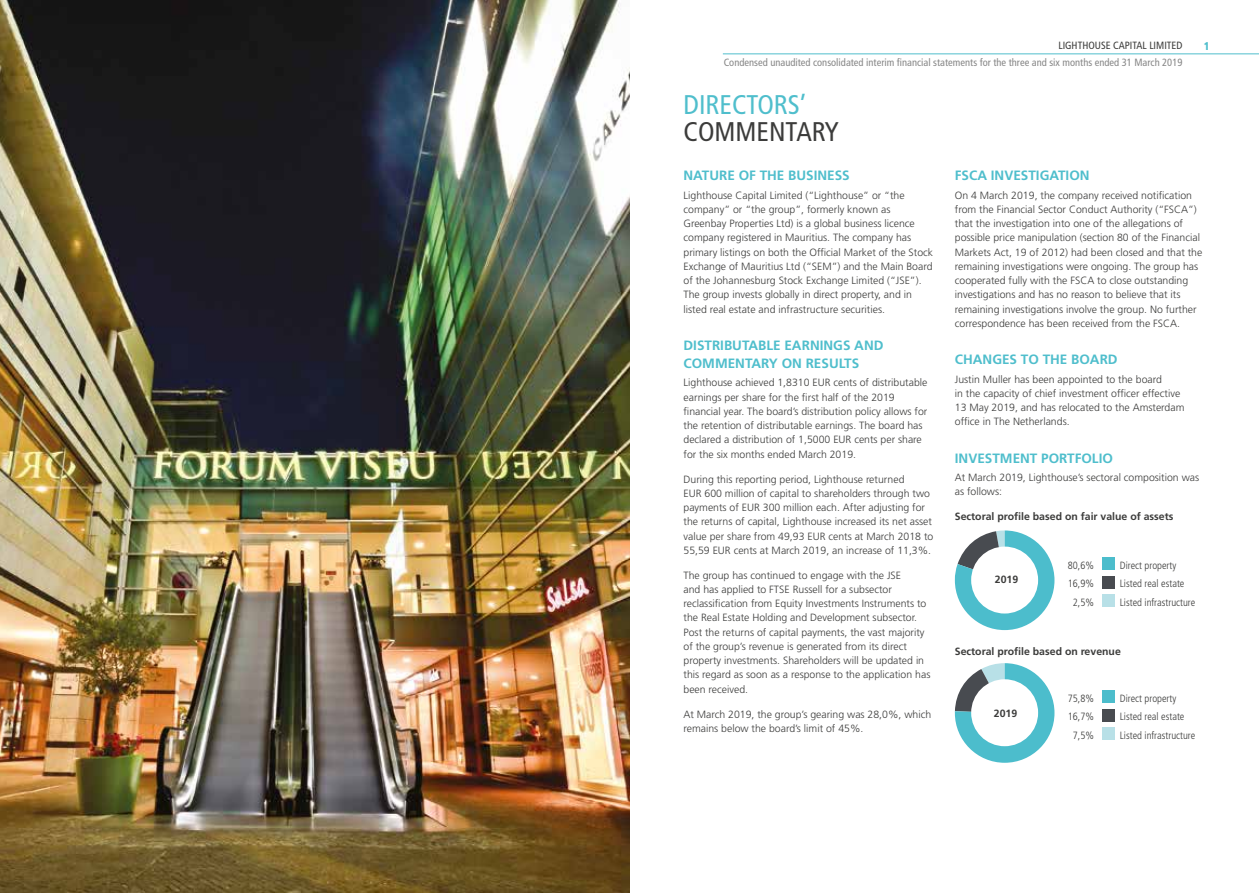
<style>
.page{position:relative;width:1259px;height:893px;background:#fff}
.page>*{position:absolute;margin:0;border:0;box-sizing:border-box;transform-origin:0 0}
.t1{font:condensed 27px "Frutiger LT Std";color:#4fbecc}
.t2{font:condensed 27px "Frutiger LT Std";color:#3c3c3b}
.t3{font:700 13.5px/18px "Frutiger LT Std";color:#4fbecc}
.t4{font:900 condensed 11.25px "Frutiger LT Std";color:#4fbecc}
.t5{font:300 10.5px/14.2px "Frutiger LT Std";color:#3c3c3b}
.t6{font:300 condensed 10.5px "Frutiger LT Std";color:#3c3c3b}
.t7{font:condensed 10.5px "Frutiger LT Std";color:#878787}
.t8{font:700 10.5px "Frutiger LT Std";color:#3c3c3b}
.t9{font:condensed 10.5px "Frutiger LT Std";color:#3c3c3b}
</style>
<div class="page">
<hr style="left:723px;top:53px;width:536px;height:1px;background:#4fbecc">
<div style="left:1102px;top:558px;width:12px;height:12px;background:#4cbdcc"></div>
<div style="left:1102px;top:576px;width:12px;height:13px;background:#484b50"></div>
<div style="left:1102px;top:595px;width:12px;height:12px;background:#b8e0e7"></div>
<svg style="left:955px;top:530px;width:99px;height:100px"></svg>
<div style="left:971px;top:547px;width:67px;height:66px;background:#fff;border-radius:50%"></div>
<div style="left:1102px;top:690px;width:12px;height:13px;background:#4cbdcc"></div>
<div style="left:1102px;top:709px;width:12px;height:12px;background:#484b50"></div>
<div style="left:1102px;top:727px;width:12px;height:13px;background:#b8e0e7"></div>
<svg style="left:955px;top:663px;width:42px;height:42px"></svg>
<svg style="left:955px;top:663px;width:99px;height:100px;background:#56aeba"></svg>
<div style="left:971px;top:679px;width:67px;height:67px;background:#fff;border-radius:50%"></div>
<img style="left:0;top:0;width:629px;height:893px">
<p class="t9" style="left:1058px;top:40px;width:125px">LIGHTHOUSE CAPITAL LIMITED</p>
<p class="t7" style="left:723px;top:56px;width:460px">Condensed unaudited consolidated interim financial statements for the three and six months ended 31 March 2019</p>
<p class="t4" style="left:1203px;top:39px;width:7px">1</p>
<h1 class="t1" style="left:683px;top:89px;width:124px">DIRECTORS’</h1>
<h1 class="t2" style="left:683px;top:116px;width:157px">COMMENTARY</h1>
<p class="t3" style="left:683px;top:167px;width:168px">NATURE OF THE BUSINESS</p>
<p class="t5" style="left:683px;top:188px;width:251px">Lighthouse Capital Limited (“Lighthouse” or “the company” or “the group”, formerly known as Greenbay Properties Ltd) is a global business licence company registered in Mauritius. The company has primary listings on both the Official Market of the Stock Exchange of Mauritius Ltd (“SEM”) and the Main Board of the Johannesburg Stock Exchange Limited (“JSE”).<br>The group invests globally in direct property, and in listed real estate and infrastructure securities.</p>
<p class="t3" style="left:683px;top:336px;width:201px">DISTRIBUTABLE EARNINGS AND<br>COMMENTARY ON RESULTS</p>
<p class="t5" style="left:683px;top:376px;width:245px">Lighthouse achieved 1,8310 EUR cents of distributable earnings per share for the first half of the 2019 financial year. The board’s distribution policy allows for the retention of distributable earnings. The board has declared a distribution of 1,5000 EUR cents per share for the six months ended March 2019.</p>
<p class="t5" style="left:683px;top:472px;width:251px">During this reporting period, Lighthouse returned<br>EUR 600 million of capital to shareholders through two payments of EUR 300 million each. After adjusting for the returns of capital, Lighthouse increased its net asset value per share from 49,93 EUR cents at March 2018 to 55,59 EUR cents at March 2019, an increase of 11,3%.</p>
<p class="t5" style="left:683px;top:568px;width:248px">The group has continued to engage with the JSE<br>and has applied to FTSE Russell for a subsector reclassification from Equity Investments Instruments to the Real Estate Holding and Development subsector.<br>Post the returns of capital payments, the vast majority of the group’s revenue is generated from its direct property investments. Shareholders will be updated in this regard as soon as a response to the application has been received.</p>
<p class="t5" style="left:683px;top:707px;width:249px">At March 2019, the group’s gearing was 28,0%, which remains below the board’s limit of 45%.</p>
<p class="t3" style="left:955px;top:167px;width:136px">FSCA INVESTIGATION</p>
<p class="t5" style="left:955px;top:188px;width:249px">On 4 March 2019, the company received notification from the Financial Sector Conduct Authority (“FSCA”) that the investigation into one of the allegations of possible price manipulation (section 80 of the Financial Markets Act, 19 of 2012) had been closed and that the remaining investigations were ongoing. The group has cooperated fully with the FSCA to close outstanding investigations and has no reason to believe that its remaining investigations involve the group. No further correspondence has been received from the FSCA.</p>
<p class="t3" style="left:955px;top:350px;width:164px">CHANGES TO THE BOARD</p>
<p class="t5" style="left:955px;top:372px;width:231px">Justin Muller has been appointed to the board<br>in the capacity of chief investment officer effective 13 May 2019, and has relocated to the Amsterdam office in The Netherlands.</p>
<p class="t3" style="left:955px;top:449px;width:160px">INVESTMENT PORTFOLIO</p>
<p class="t5" style="left:955px;top:470px;width:246px">At March 2019, Lighthouse’s sectoral composition was as follows:</p>
<p class="t8" style="left:955px;top:510px;width:220px">Sectoral profile based on fair value of assets</p>
<p class="t6" style="left:1068px;top:559px;width:28px">80,6%</p>
<p class="t6" style="left:1120px;top:559px;width:58px">Direct property</p>
<p class="t6" style="left:1068px;top:578px;width:28px">16,9%</p>
<p class="t6" style="left:1120px;top:578px;width:66px">Listed real estate</p>
<p class="t6" style="left:1073px;top:596px;width:23px">2,5%</p>
<p class="t6" style="left:1120px;top:596px;width:77px">Listed infrastructure</p>
<p class="t8" style="left:995px;top:573px;width:25px">2019</p>
<p class="t8" style="left:955px;top:645px;width:167px">Sectoral profile based on revenue</p>
<p class="t6" style="left:1068px;top:692px;width:28px">75,8%</p>
<p class="t6" style="left:1120px;top:692px;width:58px">Direct property</p>
<p class="t6" style="left:1068px;top:710px;width:28px">16,7%</p>
<p class="t6" style="left:1120px;top:710px;width:66px">Listed real estate</p>
<p class="t6" style="left:1073px;top:729px;width:23px">7,5%</p>
<p class="t6" style="left:1120px;top:729px;width:77px">Listed infrastructure</p>
<p class="t8" style="left:994px;top:707px;width:25px">2019</p>
</div>
